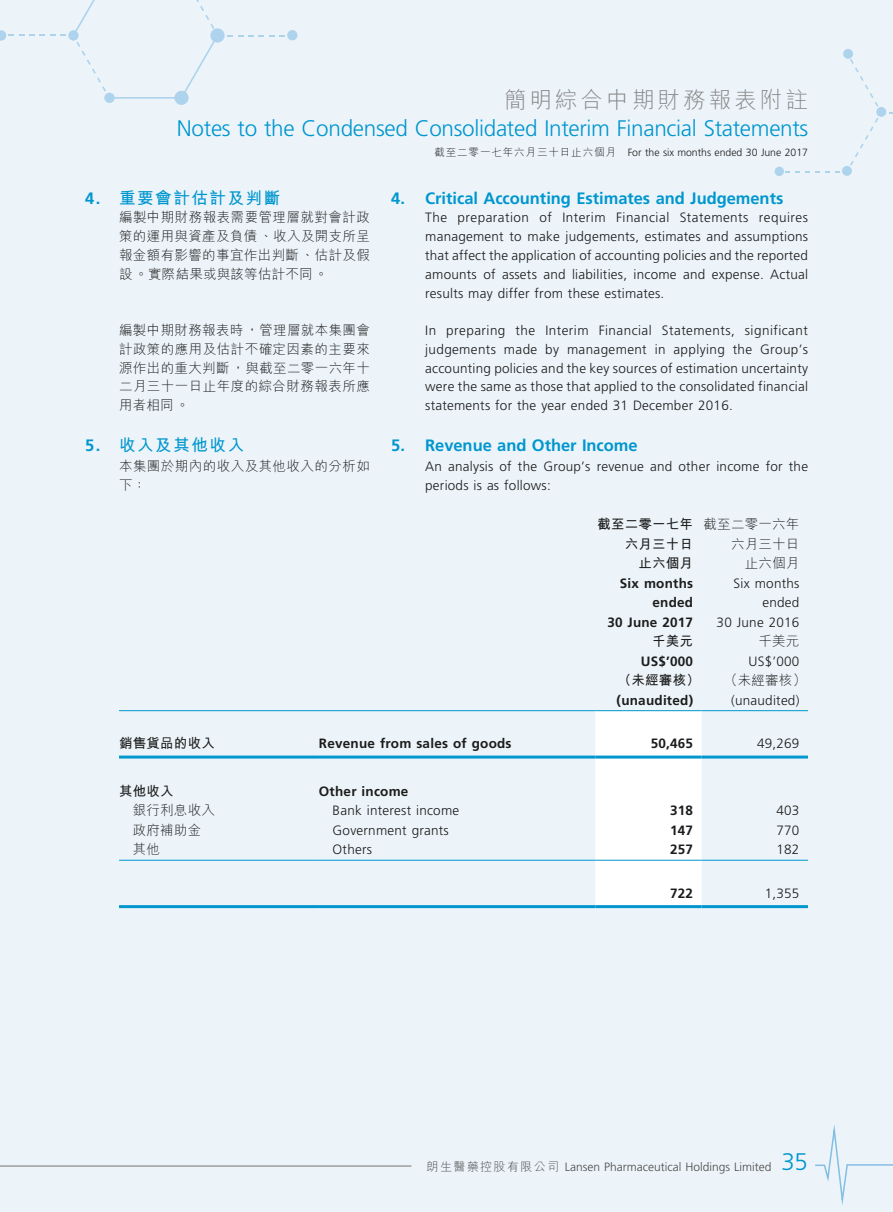
<style>
.page{position:relative;width:893px;height:1212px;background:#ecf4fa}
.page>*{position:absolute;margin:0;border:0;box-sizing:border-box;transform-origin:0 0}
.t1{font:300 22.5px "Frutiger LT Std";letter-spacing:-.015em;color:#0096ce}
.t2{font:300 22.5px "M Hei HK";letter-spacing:.135em;color:#878787}
.t3{font:700 16.5px "Frutiger LT Std";letter-spacing:-.005em;color:#0096ce}
.t4{font:700 16.5px "M Hei HK";letter-spacing:.095em;color:#0096ce}
.t5{font:300 13.5px/18.8px "Frutiger LT Std";letter-spacing:.015em;color:#1c1c1b;text-align:justify}
.t6{font:300 13.5px/18.8px "M Hei HK";letter-spacing:.03em;color:#1c1c1b;text-align:justify}
.t7{font:700 13.5px/19.5px "Frutiger LT Std";letter-spacing:.015em;color:#1c1c1b;text-align:right}
.t8{font:700 13.5px/19.5px "M Hei HK";letter-spacing:.015em;color:#1c1c1b;text-align:right}
.t9{font:300 12px "Frutiger LT Std";color:#4a4a49}
.t10{font:300 10.5px "Frutiger LT Std";letter-spacing:-.005em;color:#1c1c1b}
.s1{font-family:"Frutiger LT Std"}
.s2{font-family:"M Hei HK"}
.s3{font-size:24px;color:#0096ce}
</style>
<div class="page">
<svg style="left:0;top:0;width:284px;height:105px"></svg>
<div style="left:287px;top:30px;width:10px;height:10px;background:#aed3ec;border-radius:50%"></div>
<svg style="left:815px;top:1124px;width:78px;height:81px"></svg>
<svg style="left:850px;top:59px;width:28px;height:48px"></svg>
<div style="left:876px;top:107px;width:10px;height:10px;background:#aed3ec;border-radius:50%"></div>
<svg style="left:850px;top:118px;width:28px;height:48px"></svg>
<svg style="left:785px;top:171px;width:55px;height:1px"></svg>
<div style="left:842px;top:166px;width:10px;height:10px;background:#aed3ec;border-radius:50%"></div>
<div style="left:775px;top:167px;width:9px;height:9px;background:#aed3ec;border-radius:50%"></div>
<div style="left:843px;top:49px;width:10px;height:10px;background:#aed3ec;border-radius:50%"></div>
<hr style="left:0;top:1165px;width:411px;height:2px;background:#9d9d9c">
<div style="left:595px;top:711px;width:107px;height:194px;background:#fff"></div>
<hr style="left:119px;top:710px;width:200px;height:1px;background:#0096ce">
<hr style="left:319px;top:710px;width:276px;height:1px;background:#0096ce">
<hr style="left:595px;top:710px;width:107px;height:1px;background:#0096ce">
<hr style="left:702px;top:710px;width:106px;height:1px;background:#0096ce">
<hr style="left:119px;top:755px;width:200px;height:3px;background:#0096ce">
<hr style="left:319px;top:755px;width:276px;height:3px;background:#0096ce">
<hr style="left:595px;top:755px;width:107px;height:3px;background:#0096ce">
<hr style="left:702px;top:755px;width:106px;height:3px;background:#0096ce">
<hr style="left:119px;top:860px;width:200px;height:1px;background:#0096ce">
<hr style="left:319px;top:860px;width:276px;height:1px;background:#0096ce">
<hr style="left:595px;top:860px;width:107px;height:1px;background:#0096ce">
<hr style="left:702px;top:860px;width:106px;height:1px;background:#0096ce">
<hr style="left:119px;top:905px;width:200px;height:3px;background:#0096ce">
<hr style="left:319px;top:905px;width:276px;height:3px;background:#0096ce">
<hr style="left:595px;top:905px;width:107px;height:3px;background:#0096ce">
<hr style="left:702px;top:905px;width:106px;height:3px;background:#0096ce">
<h1 class="t2" style="left:504px;top:83px;width:305px">簡明綜合中期財務報表附註</h1>
<h1 class="t1" style="left:177px;top:116px;width:633px">Notes to the Condensed Consolidated Interim Financial Statements</h1>
<p class="t4" style="left:85px;top:186px;width:197px"><span class="s1">4.</span> 重要會計估計及判斷</p>
<p class="t6" style="left:119px;top:208px;width:252px">編製中期財務報表需要管理層就對會計政策的運用與資產及負債、收入及開支所呈報金額有影響的事宜作出判斷、估計及假設。實際結果或與該等估計不同。</p>
<p class="t6" style="left:119px;top:320px;width:252px">編製中期財務報表時，管理層就本集團會計政策的應用及估計不確定因素的主要來源作出的重大判斷，與截至二零一六年十二月三十一日止年度的綜合財務報表所應用者相同。</p>
<p class="t4" style="left:85px;top:433px;width:161px"><span class="s1">5.</span> 收入及其他收入</p>
<p class="t6" style="left:119px;top:455px;width:252px;line-height:19.5px">本集團於期內的收入及其他收入的分析如下：</p>
<p class="t10" style="left:434px;top:147px;width:375px"><span class="s2">截至二零一七年六月三十日止六個月</span> For the six months ended 30 June 2017</p>
<p class="t3" style="left:391px;top:188px;width:394px">4. Critical Accounting Estimates and Judgements</p>
<p class="t5" style="left:425px;top:209px;width:384px">The preparation of Interim Financial Statements requires management to make judgements, estimates and assumptions that affect the application of accounting policies and the reported amounts of assets and liabilities, income and expense. Actual results may differ from these estimates.</p>
<p class="t5" style="left:425px;top:321px;width:384px">In preparing the Interim Financial Statements, significant judgements made by management in applying the Group’s accounting policies and the key sources of estimation uncertainty were the same as those that applied to the consolidated financial statements for the year ended 31 December 2016.</p>
<p class="t3" style="left:391px;top:436px;width:248px">5. Revenue and Other Income</p>
<p class="t5" style="left:425px;top:457px;width:384px;line-height:19.5px">An analysis of the Group’s revenue and other income for the periods is as follows:</p>
<p class="t8" style="left:597px;top:513px;width:97px">截至二零一七年六月三十日<br>止六個月</p>
<p class="t6" style="left:704px;top:514px;width:97px;line-height:19.5px;text-align:right">截至二零一六年六月三十日<br>止六個月</p>
<p class="t7" style="left:607px;top:573px;width:87px">Six months ended<br>30 June 2017</p>
<p class="t5" style="left:717px;top:573px;width:84px;line-height:19.5px;text-align:right">Six months ended<br>30 June 2016</p>
<p class="t8" style="left:652px;top:630px;width:42px">千美元</p>
<p class="t6" style="left:758px;top:631px;width:42px">千美元</p>
<p class="t7" style="left:641px;top:651px;width:54px">US$’000</p>
<p class="t5" style="left:748px;top:652px;width:52px">US$’000</p>
<p class="t8" style="left:618px;top:669px;width:84px">（未經審核）</p>
<p class="t6" style="left:724px;top:670px;width:84px">（未經審核）</p>
<p class="t7" style="left:617px;top:690px;width:78px">(unaudited)</p>
<p class="t5" style="left:731px;top:691px;width:70px">(unaudited)</p>
<p class="t8" style="left:119px;top:733px;width:97px">銷售貨品的收入</p>
<p class="t7" style="left:319px;top:734px;width:194px">Revenue from sales of goods</p>
<p class="t7" style="left:651px;top:734px;width:44px">50,465</p>
<p class="t5" style="left:757px;top:734px;width:44px">49,269</p>
<p class="t8" style="left:119px;top:780px;width:56px">其他收入</p>
<p class="t7" style="left:319px;top:781px;width:91px">Other income</p>
<p class="t6" style="left:133px;top:800px;width:84px">銀行利息收入</p>
<p class="t5" style="left:333px;top:801px;width:128px">Bank interest income</p>
<p class="t7" style="left:670px;top:801px;width:24px">318</p>
<p class="t5" style="left:776px;top:801px;width:24px">403</p>
<p class="t6" style="left:133px;top:820px;width:70px">政府補助金</p>
<p class="t5" style="left:333px;top:821px;width:118px">Government grants</p>
<p class="t7" style="left:670px;top:820px;width:24px">147</p>
<p class="t5" style="left:776px;top:821px;width:24px">770</p>
<p class="t6" style="left:133px;top:839px;width:29px">其他</p>
<p class="t5" style="left:333px;top:840px;width:41px">Others</p>
<p class="t7" style="left:670px;top:840px;width:24px">257</p>
<p class="t5" style="left:776px;top:840px;width:24px">182</p>
<p class="t7" style="left:670px;top:883px;width:24px">722</p>
<p class="t5" style="left:765px;top:884px;width:36px">1,355</p>
<p class="t9" style="left:427px;top:1160px;width:383px"><span class="s2">朗生醫藥控股有限公司</span> Lansen Pharmaceutical Holdings Limited <span class="s3">35</span></p>
</div>
